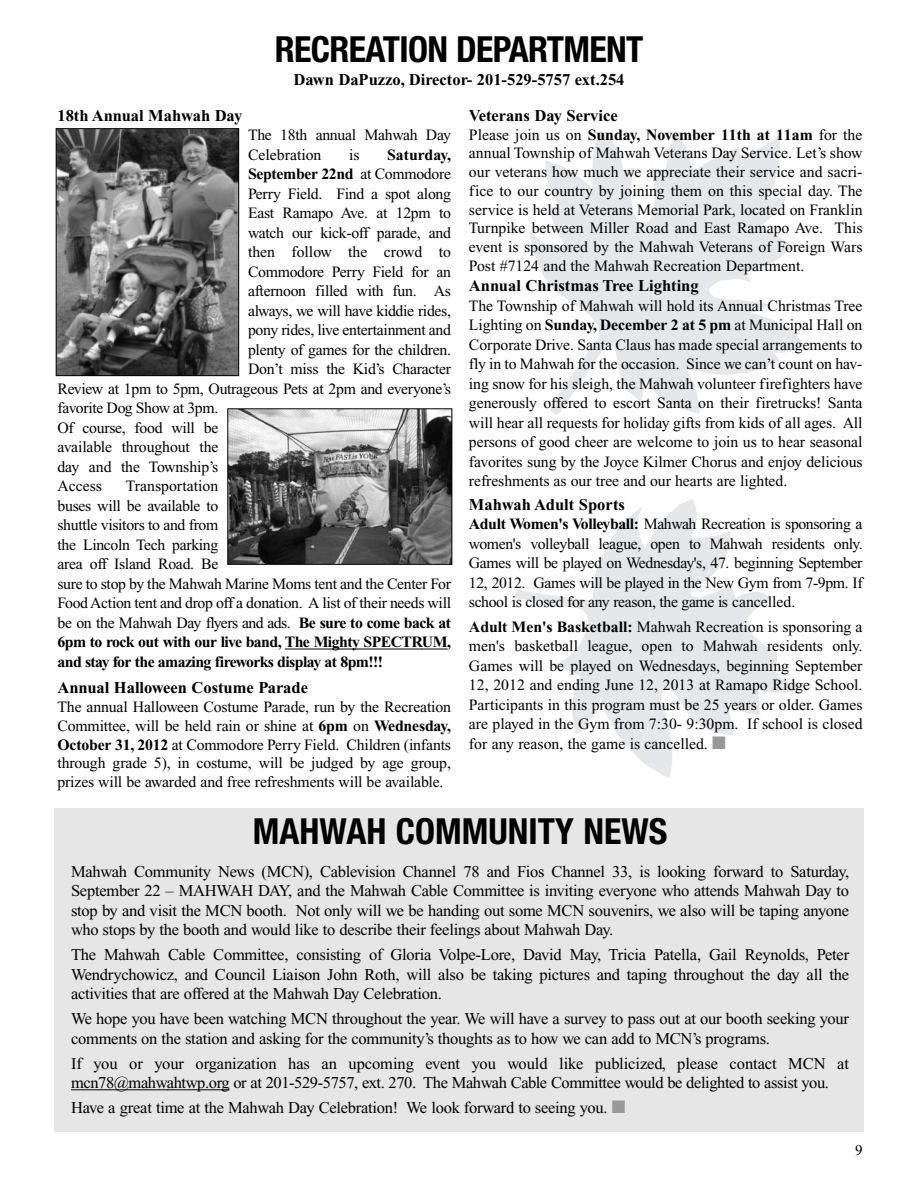
<style>
.page{position:relative;width:918px;height:1188px;background:#fff}
.page>*{position:absolute;margin:0;border:0;box-sizing:border-box;transform-origin:0 0}
.t1{font:700 condensed 36px "Helvetica Neue";letter-spacing:-.02em;color:#000}
.t2{font:700 condensed 36px "Helvetica Neue";color:#000}
.t3{font:16.5px/19.5px "Times New Roman";letter-spacing:-.015em;color:#000;text-align:justify}
.t4{font:700 16.5px "Times New Roman";color:#000}
.t5{font:15.75px/19.5px "Times New Roman";letter-spacing:-.02em;color:#000;text-align:justify}
.t6{font:700 15.75px "Times New Roman";letter-spacing:-.02em;color:#000}
.t7{font:15.75px "Times New Roman";color:#000}
.t8{font:700 15.75px "Times New Roman";color:#000}
.t9{font:15px "Times New Roman";color:#000}
.s1{font-weight:400}
.s2{font-weight:700}
.s3{color:#999}
</style>
<div class="page">
<svg style="left:514px;top:500px;width:291px;height:278px"></svg>
<svg style="left:529px;top:131px;width:275px;height:284px;fill:#e6e7e9"></svg>
<div style="left:54px;top:808px;width:810px;height:324px;background:#e6e6e6"></div>
<hr style="left:285px;top:649px;width:137px;height:1px;background:#000">
<svg style="left:422px;top:649px;width:26px;height:1px"></svg>
<img style="left:58px;top:130px;width:179px;height:244px">
<div style="left:56px;top:128px;width:183px;height:248px;border:1px solid #000"></div>
<img style="left:229px;top:410px;width:221px;height:153px">
<div style="left:227px;top:408px;width:225px;height:157px;border:1px solid #000"></div>
<hr style="left:71px;top:1089px;width:96px;height:1px;background:#000">
<hr style="left:167px;top:1089px;width:55px;height:1px;background:#000">
<h1 class="t1" style="left:275px;top:37px;width:370px">RECREATION DEPARTMENT</h1>
<p class="t4" style="left:294px;top:74px;width:333px">Dawn DaPuzzo, Director- 201-529-5757 ext.254</p>
<p class="t4" style="left:57px;top:110px;width:186px">18th Annual Mahwah Day</p>
<p class="t5" style="left:248px;top:127px;width:204px">The 18th annual Mahwah Day<br>Celebration</p>
<p class="t5" style="left:349px;top:146px;width:12px">is</p>
<p class="t8" style="left:387px;top:150px;width:65px">Saturday,</p>
<p class="t6" style="left:248px;top:169px;width:204px">September 22nd <span class="s1">at Commodore</span></p>
<p class="t5" style="left:248px;top:185px;width:205px">Perry Field. Find a spot along</p>
<p class="t5" style="left:248px;top:205px;width:204px">East Ramapo Ave. at 12pm to</p>
<p class="t5" style="left:248px;top:224px;width:204px">watch our kick-off parade, and</p>
<p class="t7" style="left:248px;top:247px;width:205px">then follow the crowd to</p>
<p class="t5" style="left:248px;top:263px;width:204px">Commodore Perry Field for an</p>
<p class="t5" style="left:248px;top:283px;width:205px">afternoon filled with fun. As</p>
<p class="t5" style="left:248px;top:302px;width:204px">always, we will have kiddie rides,</p>
<p class="t5" style="left:248px;top:322px;width:204px">pony rides, live entertainment and</p>
<p class="t5" style="left:248px;top:341px;width:204px">plenty of games for the children.</p>
<p class="t5" style="left:248px;top:361px;width:205px">Don’t miss the Kid’s Character</p>
<p class="t5" style="left:57px;top:380px;width:395px">Review at 1pm to 5pm, Outrageous Pets at 2pm and everyone’s</p>
<p class="t5" style="left:57px;top:400px;width:162px">favorite Dog Show at 3pm.</p>
<p class="t5" style="left:57px;top:419px;width:162px">Of course, food will be</p>
<p class="t5" style="left:57px;top:439px;width:162px">available throughout the</p>
<p class="t5" style="left:57px;top:458px;width:162px">day and the Township’s</p>
<p class="t5" style="left:57px;top:478px;width:46px">Access</p>
<p class="t5" style="left:57px;top:478px;width:395px;text-align:left;text-indent:68px">Transportation<br>buses will be available to<br>shuttle visitors to and from<br>the Lincoln Tech parking<br>area off Island Road. Be<br>sure to stop by the Mahwah Marine Moms tent and the Center For Food Action tent and drop off a donation. A list of their needs will be on the Mahwah Day flyers and ads. <span class="s2">Be sure to come back at 6pm to rock out with our live band, The Mighty SPECTRUM, and stay for the amazing fireworks display at 8pm!!!</span></p>
<p class="t4" style="left:57px;top:682px;width:252px">Annual Halloween Costume Parade</p>
<p class="t5" style="left:57px;top:699px;width:395px;line-height:18.8px">The annual Halloween Costume Parade, run by the Recreation Committee, will be held rain or shine at <span class="s2">6pm</span> on <span class="s2">Wednesday, October 31, 2012</span> at Commodore Perry Field. Children (infants through grade 5), in costume, will be judged by age group, prizes will be awarded and free refreshments will be available.</p>
<p class="t4" style="left:469px;top:110px;width:150px">Veterans Day Service</p>
<p class="t5" style="left:469px;top:127px;width:395px;line-height:18.8px">Please join us on <span class="s2">Sunday, November 11th at 11am</span> for the annual Township of Mahwah Veterans Day Service. Let’s show our veterans how much we appreciate their service and sacri&shy;fice to our country by joining them on this special day. The service is held at Veterans Memorial Park, located on Franklin Turnpike between Miller Road and East Ramapo Ave. This event is sponsored by the Mahwah Veterans of Foreign Wars Post #7124 and the Mahwah Recreation Department.</p>
<p class="t4" style="left:469px;top:280px;width:231px">Annual Christmas Tree Lighting</p>
<p class="t5" style="left:469px;top:297px;width:395px">The Township of Mahwah will hold its Annual Christmas Tree Lighting on <span class="s2">Sunday, December 2 at 5 pm</span> at Municipal Hall on Corporate Drive. Santa Claus has made special arrangements to fly in to Mahwah for the occasion. Since we can’t count on hav&shy;ing snow for his sleigh, the Mahwah volunteer firefighters have generously offered to escort Santa on their firetrucks! Santa will hear all requests for holiday gifts from kids of all ages. All persons of good cheer are welcome to join us to hear seasonal favorites sung by the Joyce Kilmer Chorus and enjoy delicious refreshments as our tree and our hearts are lighted.</p>
<p class="t4" style="left:469px;top:499px;width:157px">Mahwah Adult Sports</p>
<p class="t5" style="left:469px;top:516px;width:395px"><span class="s2">Adult Women's Volleyball:</span> Mahwah Recreation is sponsoring a women's volleyball league, open to Mahwah residents only.<br>Games will be played on Wednesday's, 47. beginning September 12, 2012. Games will be played in the New Gym from 7-9pm. If school is closed for any reason, the game is cancelled.</p>
<p class="t5" style="left:469px;top:618px;width:395px"><span class="s2">Adult Men's Basketball:</span> Mahwah Recreation is sponsoring a men's basketball league, open to Mahwah residents only.<br>Games will be played on Wednesdays, beginning September 12, 2012 and ending June 12, 2013 at Ramapo Ridge School.<br>Participants in this program must be 25 years or older. Games are played in the Gym from 7:30- 9:30pm. If school is closed for any reason, the game is cancelled. <span class="s3">■</span></p>
<h1 class="t2" style="left:253px;top:818px;width:416px">MAHWAH COMMUNITY NEWS</h1>
<p class="t3" style="left:71px;top:863px;width:780px">Mahwah Community News (MCN), Cablevision Channel 78 and Fios Channel 33, is looking forward to Saturday, September 22 – MAHWAH DAY, and the Mahwah Cable Committee is inviting everyone who attends Mahwah Day to stop by and visit the MCN booth. Not only will we be handing out some MCN souvenirs, we also will be taping anyone who stops by the booth and would like to describe their feelings about Mahwah Day.</p>
<p class="t3" style="left:71px;top:947px;width:780px">The Mahwah Cable Committee, consisting of Gloria Volpe-Lore, David May, Tricia Patella, Gail Reynolds, Peter Wendrychowicz, and Council Liaison John Roth, will also be taking pictures and taping throughout the day all the activities that are offered at the Mahwah Day Celebration.</p>
<p class="t3" style="left:71px;top:1011px;width:780px">We hope you have been watching MCN throughout the year. We will have a survey to pass out at our booth seeking your comments on the station and asking for the community’s thoughts as to how we can add to MCN’s programs.</p>
<p class="t3" style="left:71px;top:1055px;width:780px">If you or your organization has an upcoming event you would like publicized, please contact MCN at mcn78@mahwahtwp.org or at 201-529-5757, ext. 270. The Mahwah Cable Committee would be delighted to assist you.</p>
<p class="t3" style="left:71px;top:1099px;width:556px">Have a great time at the Mahwah Day Celebration! We look forward to seeing you. <span class="s3">■</span></p>
<p class="t9" style="left:855px;top:1144px;width:9px">9</p>
</div>
